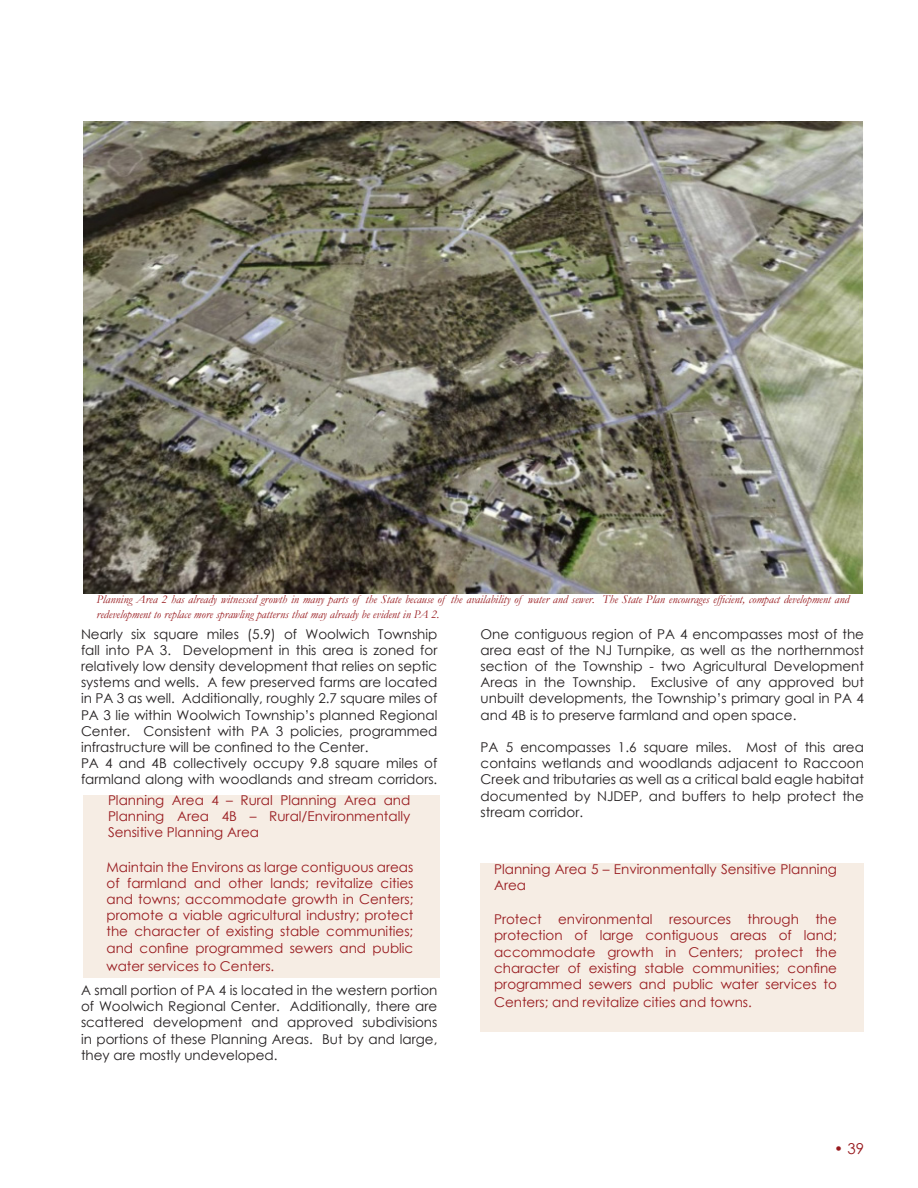
<style>
.page{position:relative;width:918px;height:1188px;background:#fff}
.page>*{position:absolute;margin:0;border:0;box-sizing:border-box;transform-origin:0 0}
.t1{font:15px "Century Gothic";color:#981a1e}
.t2{font:13.5px/16.2px "Century Gothic";color:#231f20;text-align:justify}
.t3{font:13.5px/16.2px "Century Gothic";color:#981a1e;text-align:justify}
.t4{font:italic 12px/14.4px "Garamond";color:#981a1e}
</style>
<div class="page">
<div style="left:481px;top:864px;width:383px;height:168px;background:#f6ede4"></div>
<img style="left:83px;top:122px;width:780px;height:472px">
<div style="left:83px;top:795px;width:357px;height:182px;background:#f6ede4"></div>
<p class="t4" style="left:97px;top:592px;width:754px">Planning Area 2 has already witnessed growth in many parts of the State because of the availability of water and sewer. The State Plan encourages efficient, compact development and redevelopment to replace more sprawling patterns that may already be evident in PA 2.</p>
<p class="t2" style="left:81px;top:626px;width:358px">Nearly six square miles (5.9) of Woolwich Township fall into PA 3. Development in this area is zoned for relatively low density development that relies on septic systems and wells. A few preserved farms are located in PA 3 as well. Additionally, roughly 2.7 square miles of PA 3 lie within Woolwich Township’s planned Regional Center. Consistent with PA 3 policies, programmed infrastructure will be confined to the Center.</p>
<p class="t2" style="left:81px;top:755px;width:358px">PA 4 and 4B collectively occupy 9.8 square miles of farmland along with woodlands and stream corridors.</p>
<p class="t2" style="left:481px;top:626px;width:385px">One contiguous region of PA 4 encompasses most of the area east of the NJ Turnpike, as well as the northernmost section of the Township - two Agricultural Development Areas in the Township. Exclusive of any approved but unbuilt developments, the Township’s primary goal in PA 4 and 4B is to preserve farmland and open space.</p>
<p class="t2" style="left:481px;top:739px;width:385px">PA 5 encompasses 1.6 square miles. Most of this area contains wetlands and woodlands adjacent to Raccoon Creek and tributaries as well as a critical bald eagle habitat documented by NJDEP, and buffers to help protect the stream corridor.</p>
<p class="t3" style="left:108px;top:792px;width:304px">Planning Area 4 – Rural Planning Area and Planning Area 4B – Rural/Environmentally Sensitive Planning Area</p>
<p class="t3" style="left:106px;top:858px;width:308px">Maintain the Environs as large contiguous areas of farmland and other lands; revitalize cities and towns; accommodate growth in Centers; promote a viable agricultural industry; protect the character of existing stable communities; and confine programmed sewers and public</p>
<p class="t3" style="left:106px;top:957px;width:169px">water services to Centers.</p>
<p class="t3" style="left:494px;top:861px;width:344px">Planning Area 5 – Environmentally Sensitive Planning<br>Area</p>
<p class="t3" style="left:494px;top:911px;width:344px">Protect environmental resources through the protection of large contiguous areas of land; accommodate growth in Centers; protect the character of existing stable communities; confine programmed sewers and public water services to</p>
<p class="t3" style="left:494px;top:994px;width:259px">Centers; and revitalize cities and towns.</p>
<p class="t2" style="left:81px;top:982px;width:358px">A small portion of PA 4 is located in the western portion of Woolwich Regional Center. Additionally, there are scattered development and approved subdivisions in portions of these Planning Areas. But by and large, they are mostly undeveloped.</p>
<p class="t1" style="left:834px;top:1138px;width:31px">• 39</p>
</div>
